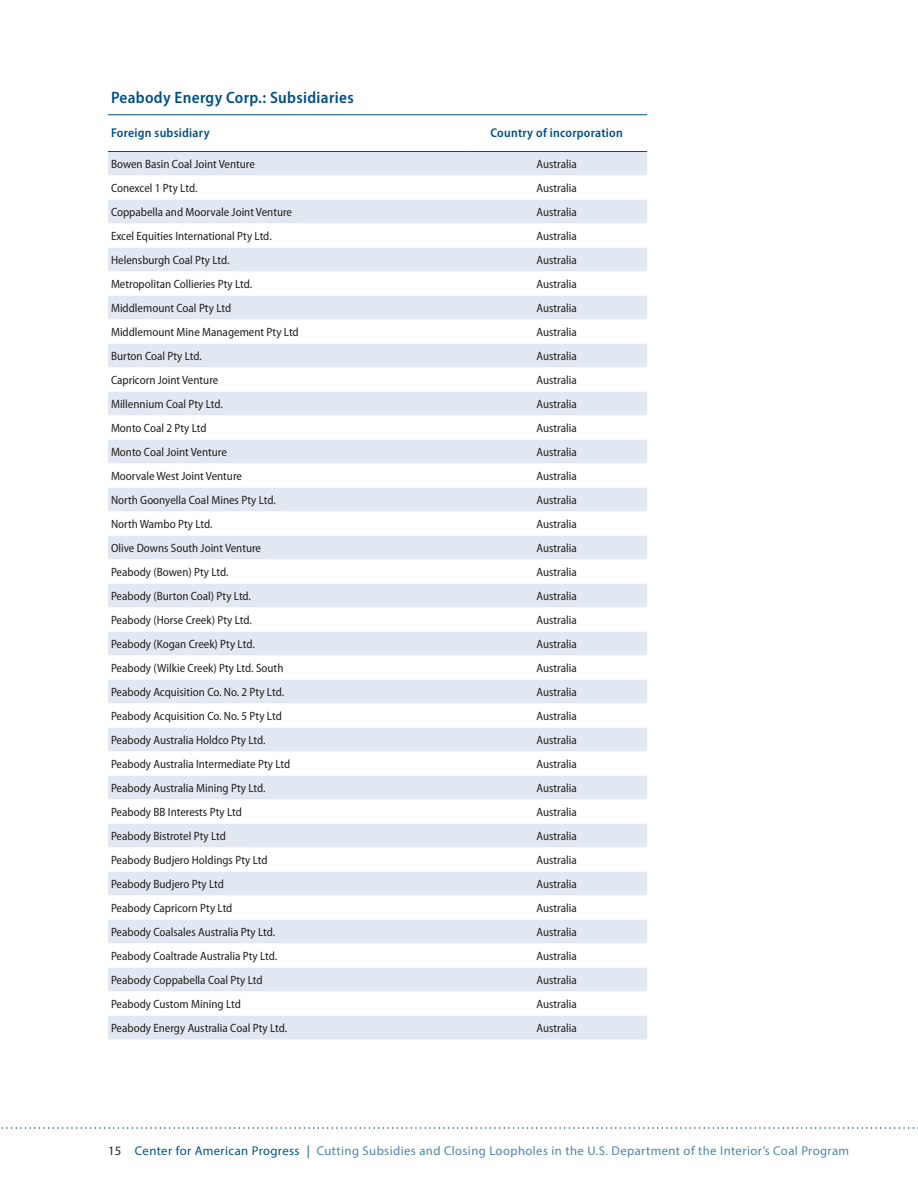
<style>
.page{position:relative;width:918px;height:1188px;background:#fff}
.page>*{position:absolute;margin:0;border:0;box-sizing:border-box;transform-origin:0 0}
.t1{font:600 semi-condensed 16.5px "Myriad Pro";letter-spacing:.02em;color:#005187}
.t2{font:12.75px "Myriad Pro";letter-spacing:.03em;color:#5083af}
.t3{font:600 semi-condensed 12.75px "Myriad Pro";letter-spacing:.02em;color:#005187}
.t4{font:semi-condensed 12px "Myriad Pro";color:#231f20}
.s1{color:#231f20}
.s2{color:#005187}
</style>
<div class="page">
<svg style="left:1px;top:1127px;width:917px;height:2px"></svg>
<div style="left:108px;top:152px;width:539px;height:888px;background:#e2e8f1"></div>
<svg style="left:108px;top:176px;width:539px;height:840px"></svg>
<hr style="left:108px;top:114px;width:358px;height:1px;background:#005187">
<hr style="left:466px;top:114px;width:181px;height:1px;background:#005187">
<hr style="left:108px;top:151px;width:358px;height:1px;background:#005187">
<hr style="left:466px;top:151px;width:181px;height:1px;background:#005187">
<h1 class="t1" style="left:111px;top:88px;width:244px">Peabody Energy Corp.: Subsidiaries</h1>
<p class="t3" style="left:111px;top:126px;width:100px">Foreign subsidiary</p>
<p class="t3" style="left:491px;top:126px;width:134px">Country of incorporation</p>
<p class="t4" style="left:111px;top:157px;width:145px">Bowen Basin Coal Joint Venture</p>
<p class="t4" style="left:537px;top:157px;width:42px">Australia</p>
<p class="t4" style="left:111px;top:181px;width:88px">Conexcel 1 Pty Ltd.</p>
<p class="t4" style="left:537px;top:181px;width:42px">Australia</p>
<p class="t4" style="left:111px;top:205px;width:183px">Coppabella and Moorvale Joint Venture</p>
<p class="t4" style="left:537px;top:205px;width:42px">Australia</p>
<p class="t4" style="left:111px;top:229px;width:162px">Excel Equities International Pty Ltd.</p>
<p class="t4" style="left:537px;top:229px;width:42px">Australia</p>
<p class="t4" style="left:111px;top:253px;width:120px">Helensburgh Coal Pty Ltd.</p>
<p class="t4" style="left:537px;top:253px;width:42px">Australia</p>
<p class="t4" style="left:111px;top:277px;width:143px">Metropolitan Collieries Pty Ltd.</p>
<p class="t4" style="left:537px;top:277px;width:42px">Australia</p>
<p class="t4" style="left:111px;top:301px;width:122px">Middlemount Coal Pty Ltd</p>
<p class="t4" style="left:537px;top:301px;width:42px">Australia</p>
<p class="t4" style="left:111px;top:325px;width:189px">Middlemount Mine Management Pty Ltd</p>
<p class="t4" style="left:537px;top:325px;width:42px">Australia</p>
<p class="t4" style="left:111px;top:349px;width:93px">Burton Coal Pty Ltd.</p>
<p class="t4" style="left:537px;top:349px;width:42px">Australia</p>
<p class="t4" style="left:111px;top:373px;width:109px">Capricorn Joint Venture</p>
<p class="t4" style="left:537px;top:373px;width:42px">Australia</p>
<p class="t4" style="left:111px;top:397px;width:113px">Millennium Coal Pty Ltd.</p>
<p class="t4" style="left:537px;top:397px;width:42px">Australia</p>
<p class="t4" style="left:111px;top:421px;width:97px">Monto Coal 2 Pty Ltd</p>
<p class="t4" style="left:537px;top:421px;width:42px">Australia</p>
<p class="t4" style="left:111px;top:445px;width:117px">Monto Coal Joint Venture</p>
<p class="t4" style="left:537px;top:445px;width:42px">Australia</p>
<p class="t4" style="left:111px;top:469px;width:133px">Moorvale West Joint Venture</p>
<p class="t4" style="left:537px;top:469px;width:42px">Australia</p>
<p class="t4" style="left:111px;top:493px;width:166px">North Goonyella Coal Mines Pty Ltd.</p>
<p class="t4" style="left:537px;top:493px;width:42px">Australia</p>
<p class="t4" style="left:111px;top:517px;width:103px">North Wambo Pty Ltd.</p>
<p class="t4" style="left:537px;top:517px;width:42px">Australia</p>
<p class="t4" style="left:111px;top:541px;width:152px">Olive Downs South Joint Venture</p>
<p class="t4" style="left:537px;top:541px;width:42px">Australia</p>
<p class="t4" style="left:111px;top:565px;width:119px">Peabody (Bowen) Pty Ltd.</p>
<p class="t4" style="left:537px;top:565px;width:42px">Australia</p>
<p class="t4" style="left:111px;top:589px;width:142px">Peabody (Burton Coal) Pty Ltd.</p>
<p class="t4" style="left:537px;top:589px;width:42px">Australia</p>
<p class="t4" style="left:111px;top:613px;width:142px">Peabody (Horse Creek) Pty Ltd.</p>
<p class="t4" style="left:537px;top:613px;width:42px">Australia</p>
<p class="t4" style="left:111px;top:637px;width:145px">Peabody (Kogan Creek) Pty Ltd.</p>
<p class="t4" style="left:537px;top:637px;width:42px">Australia</p>
<p class="t4" style="left:111px;top:661px;width:174px">Peabody (Wilkie Creek) Pty Ltd. South</p>
<p class="t4" style="left:537px;top:661px;width:42px">Australia</p>
<p class="t4" style="left:111px;top:685px;width:175px">Peabody Acquisition Co. No. 2 Pty Ltd.</p>
<p class="t4" style="left:537px;top:685px;width:42px">Australia</p>
<p class="t4" style="left:111px;top:709px;width:172px">Peabody Acquisition Co. No. 5 Pty Ltd</p>
<p class="t4" style="left:537px;top:709px;width:42px">Australia</p>
<p class="t4" style="left:111px;top:733px;width:156px">Peabody Australia Holdco Pty Ltd.</p>
<p class="t4" style="left:537px;top:733px;width:42px">Australia</p>
<p class="t4" style="left:111px;top:757px;width:181px">Peabody Australia Intermediate Pty Ltd</p>
<p class="t4" style="left:537px;top:757px;width:42px">Australia</p>
<p class="t4" style="left:111px;top:781px;width:156px">Peabody Australia Mining Pty Ltd.</p>
<p class="t4" style="left:537px;top:781px;width:42px">Australia</p>
<p class="t4" style="left:111px;top:805px;width:132px">Peabody BB Interests Pty Ltd</p>
<p class="t4" style="left:537px;top:805px;width:42px">Australia</p>
<p class="t4" style="left:111px;top:829px;width:117px">Peabody Bistrotel Pty Ltd</p>
<p class="t4" style="left:537px;top:829px;width:42px">Australia</p>
<p class="t4" style="left:111px;top:853px;width:158px">Peabody Budjero Holdings Pty Ltd</p>
<p class="t4" style="left:537px;top:853px;width:42px">Australia</p>
<p class="t4" style="left:111px;top:877px;width:115px">Peabody Budjero Pty Ltd</p>
<p class="t4" style="left:537px;top:877px;width:42px">Australia</p>
<p class="t4" style="left:111px;top:901px;width:123px">Peabody Capricorn Pty Ltd</p>
<p class="t4" style="left:537px;top:901px;width:42px">Australia</p>
<p class="t4" style="left:111px;top:925px;width:166px">Peabody Coalsales Australia Pty Ltd.</p>
<p class="t4" style="left:537px;top:925px;width:42px">Australia</p>
<p class="t4" style="left:111px;top:949px;width:168px">Peabody Coaltrade Australia Pty Ltd.</p>
<p class="t4" style="left:537px;top:949px;width:42px">Australia</p>
<p class="t4" style="left:111px;top:973px;width:153px">Peabody Coppabella Coal Pty Ltd</p>
<p class="t4" style="left:537px;top:973px;width:42px">Australia</p>
<p class="t4" style="left:111px;top:997px;width:131px">Peabody Custom Mining Ltd</p>
<p class="t4" style="left:537px;top:997px;width:42px">Australia</p>
<p class="t4" style="left:111px;top:1021px;width:178px">Peabody Energy Australia Coal Pty Ltd.</p>
<p class="t4" style="left:537px;top:1021px;width:42px">Australia</p>
<p class="t2" style="left:108px;top:1143px;width:743px"><span class="s1">15</span> <span class="s2">Center for American Progress |</span> Cutting Subsidies and Closing Loopholes in the U.S. Department of the Interior’s Coal Program</p>
</div>
